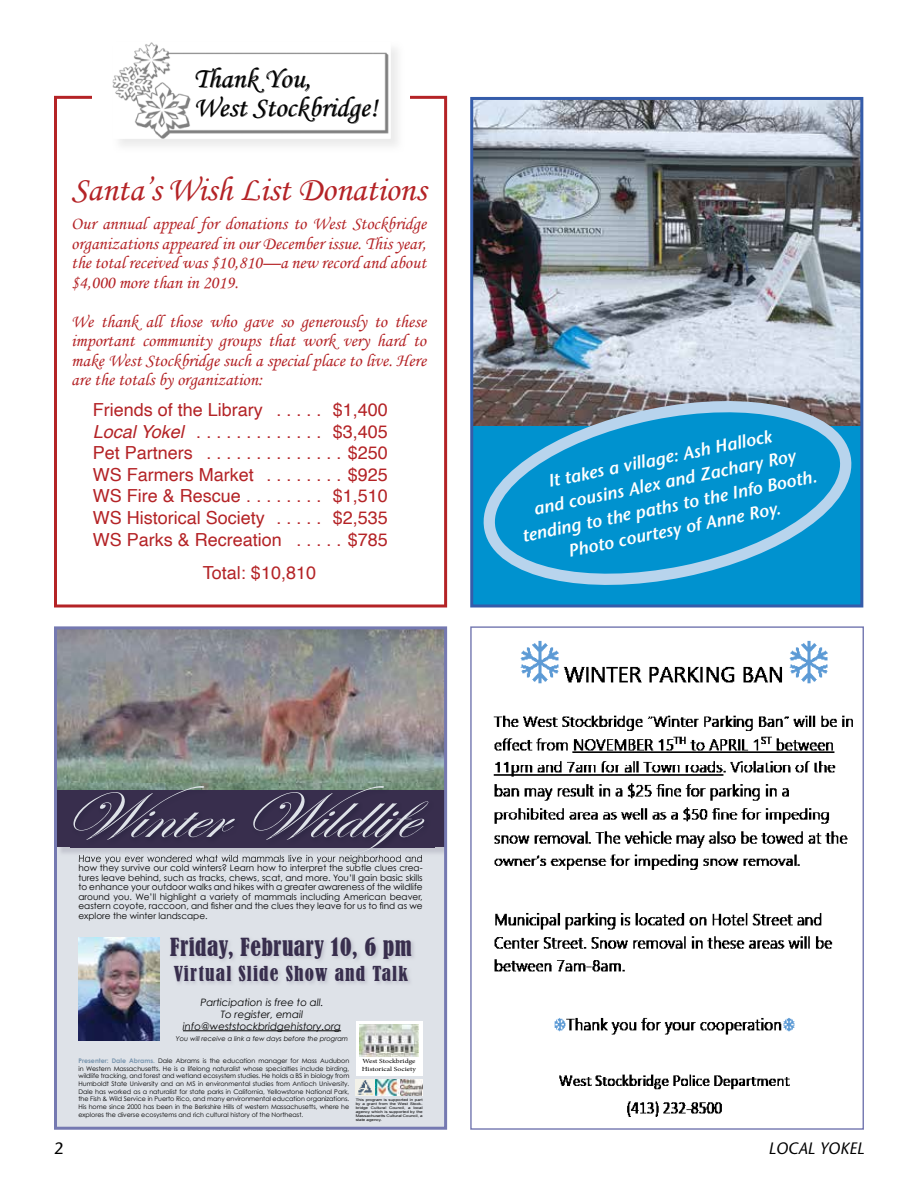
<style>
.page{position:relative;width:918px;height:1188px;background:#fff}
.page>*{position:absolute;margin:0;border:0;box-sizing:border-box;transform-origin:0 0}
.t1{font:italic 66.9px "Edwardian Script ITC";color:#dee2e8;scale:1.14 1}
.t2{font:34.5px "Monotype Corsiva";color:#b42326}
.t3{font:28.5px/28.5px "Monotype Corsiva";color:#000}
.t4{font:condensed 23.4px "Bernard";letter-spacing:.02em;color:#382e4d}
.t5{font:condensed 19.35px "Bernard";letter-spacing:.06em;color:#382e4d}
.t6{font:18px/19.5px "Monotype Corsiva";color:#b42326;text-align:justify}
.t7{font:18px/21.6px "Helvetica";color:#b42326;text-align:justify}
.t8{font:italic 600 17.7px/24.2px "Stone Sans";color:#fff;text-align:center}
.t9{font:italic 16.5px "Stone Sans";color:#000}
.t10{font:16.5px "Stone Sans";color:#000}
.t11{font:italic 10.2px/12.1px "Century Gothic";color:#000;text-align:center}
.t12{font:8.85px/9.6px "Century Gothic";color:#000;text-align:justify}
.t13{font:italic 6.75px "Century Gothic";color:#000}
.t14{font:6.3px/7.6px "Century Gothic";color:#000;text-align:justify}
.t15{font:6.3px/7.5px "Minion Pro";color:#000;scale:1.23 1}
.t16{font:3.45px/4.1px "Arial";color:#000;text-align:justify;scale:1.27 1}
.s1{font-style:italic}
.s2{font-weight:700;color:#7894ad}
</style>
<div class="page">
<svg style="left:54px;top:96px;width:393px;height:512px"></svg>
<div style="left:92px;top:39px;width:317px;height:119px;background:linear-gradient(to right,#f9f9f9,#f6f6f6)"></div>
<img style="left:113px;top:42px;width:278px;height:97px">
<img style="left:196px;top:68px;width:115px;height:25px">
<img style="left:197px;top:97px;width:182px;height:27px">
<img style="left:493px;top:640px;width:360px;height:477px">
<div style="left:56px;top:843px;width:390px;height:285px;background:#dee2e8"></div>
<hr style="left:183px;top:1031px;width:158px;height:1px;background:#000">
<img style="left:58px;top:630px;width:385px;height:161px">
<img style="left:78px;top:937px;width:81px;height:104px">
<div style="left:356px;top:1021px;width:67px;height:55px;background:#fff"></div>
<img style="left:360px;top:1025px;width:58px;height:31px">
<img style="left:356px;top:1079px;width:67px;height:17px">
<img style="left:60px;top:847px;width:383px;height:7px">
<div style="left:56px;top:791px;width:390px;height:56px;background:#382e4d"></div>
<img style="left:71px;top:784px;width:364px;height:71px">
<img style="left:79px;top:857px;width:343px;height:2px">
<img style="left:79px;top:855px;width:343px;height:2px">
<div style="left:54px;top:626px;width:393px;height:504px;border:3px solid #7579b1"></div>
<div style="left:472px;top:98px;width:390px;height:508px;background:#0092cf"></div>
<img style="left:474px;top:101px;width:385px;height:324px">
<div style="left:470px;top:97px;width:393px;height:511px;border:3px solid #355caa"></div>
<svg style="left:481px;top:395px;width:373px;height:190px"></svg>
<h3 class="t3" style="left:193px;top:64px;width:185px">Thank You,<br>West Stockbridge!</h3>
<h2 class="t2" style="left:71px;top:168px;width:356px">Santa’s Wish List Donations</h2>
<h3 class="t6" style="left:71px;top:214px;width:356px">Our annual appeal for donations to West Stockbridge organizations appeared in our December issue. This year, the total received was $10,810—a new record and about $4,000 more than in 2019.</h3>
<h3 class="t6" style="left:71px;top:312px;width:356px">We thank all those who gave so generously to these important community groups that work very hard to make West Stockbridge such a special place to live. Here are the totals by organization:</h3>
<h3 class="t7" style="left:93px;top:399px;width:296px">Friends of the Library . . . . . $1,400<br><span class="s1">Local Yokel</span> ............. $3,405<br>Pet Partners .............. $250<br>WS Farmers Market . . . . . . . . $925<br>WS Fire &amp; Rescue . . . . . . . . $1,510<br>WS Historical Society . . . . . $2,535<br>WS Parks &amp; Recreation . . . . . $785</h3>
<h3 class="t7" style="left:203px;top:563px;width:115px">Total: $10,810</h3>
<h1 class="t1" style="left:57px;top:780px;width:353px">WinterWildlife</h1>
<p class="t12" style="left:78px;top:853px;width:346px">Have you ever wondered what wild mammals live in your neighborhood and how they survive our cold winters? Learn how to interpret the subtle clues crea&shy;tures leave behind, such as tracks, chews, scat, and more. You’ll gain basic skills to enhance your outdoor walks and hikes with a greater awareness of the wildlife around you. We’ll highlight a variety of mammals including American beaver, eastern coyote, raccoon, and fisher and the clues they leave for us to find as we explore the winter landscape.</p>
<h3 class="t4" style="left:170px;top:933px;width:243px">Friday, February 10, 6 pm</h3>
<h3 class="t5" style="left:174px;top:962px;width:236px">Virtual Slide Show and Talk</h3>
<h3 class="t11" style="left:183px;top:996px;width:160px">Participation is free to all.<br>To register, email info@weststockbridgehistory.org</h3>
<p class="t13" style="left:176px;top:1035px;width:174px">You will receive a link a few days before the program</p>
<p class="t14" style="left:78px;top:1057px;width:272px"><span class="s2">Presenter: Dale Abrams.</span> Dale Abrams is the education manager for Mass Audubon in Western Massachusetts. He is a lifelong naturalist whose specialties include birding, wildlife tracking, and forest and wetland ecosystem studies. He holds a BS in biology from Humboldt State University and an MS in environmental studies from Antioch University.<br>Dale has worked as a naturalist for state parks in California, Yellowstone National Park, the Fish &amp; Wild Service in Puerto Rico, and many environmental education organizations.<br>His home since 2000 has been in the Berkshire Hills of western Massachusetts, where he explores the diverse ecosystems and rich cultural history of the Northeast.</p>
<p class="t15" style="left:362px;top:1058px;width:46px">West Stockbridge<br>Historical Society</p>
<p class="t16" style="left:356px;top:1097px;width:54px">This program is supported in part by a grant from the West Stock&shy;bridge Cultural Council, a local agency which is supported by the Massachusetts Cultural Council, a state agency.</p>
<h3 class="t8" style="left:510px;top:478px;width:302px;rotate:-12deg">It takes a village: Ash Hallock<br>and cousins Alex and Zachary Roy tending to the paths to the Info Booth.<br>Photo courtesy of Anne Roy.</h3>
<h3 class="t10" style="left:54px;top:1138px;width:11px">2</h3>
<h3 class="t9" style="left:768px;top:1138px;width:97px">LOCAL YOKEL</h3>
</div>
